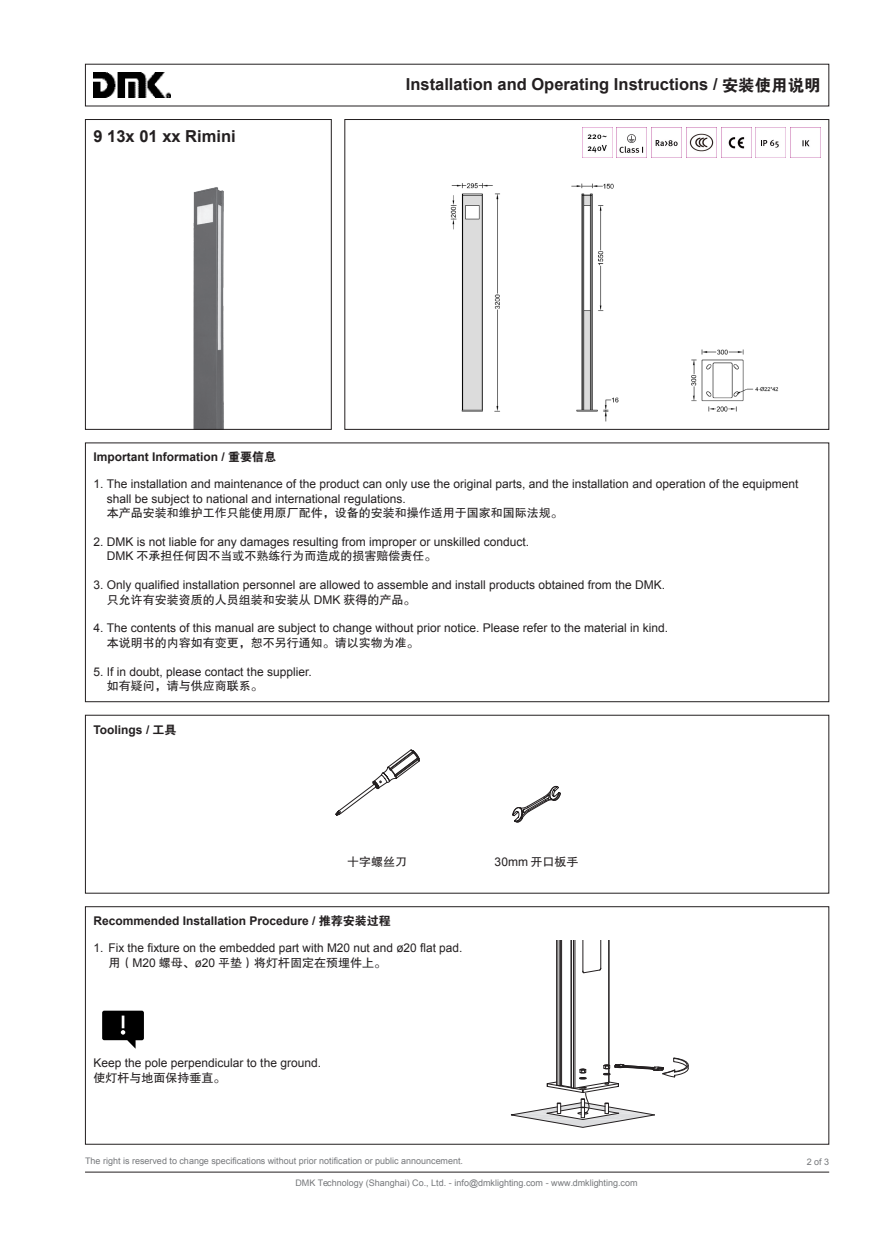
<style>
.page{position:relative;width:893px;height:1251px;background:#fff}
.page>*{position:absolute;margin:0;border:0;box-sizing:border-box;transform-origin:0 0}
.t1{font:700 16.5px "Arial";color:#231f20}
.t2{font:12px "Arial";color:#231f20}
.t3{font:12px "FZHTK GBK1 0";color:#231f20}
.t4{font:700 12px "Arial";color:#231f20}
.t5{font:9px "Arial";color:#76787b}
.s1{font-family:"FZDHTK GBK1 0";font-weight:400}
.s2{font-family:"Arial"}
.s3{font-family:"FZHTK GBK1 0"}
</style>
<div class="page">
<img style="left:94px;top:72px;width:76px;height:25px">
<hr style="left:85px;top:1171px;width:744px;height:1px;background:#231f20">
<img style="left:450px;top:127px;width:349px;height:295px">
<img style="left:193px;top:187px;width:31px;height:240px">
<div style="left:85px;top:119px;width:247px;height:310px;border:1px solid #231f20"></div>
<div style="left:344px;top:119px;width:485px;height:310px;border:1px solid #231f20"></div>
<div style="left:85px;top:442px;width:744px;height:260px;border:1px solid #231f20"></div>
<div style="left:85px;top:906px;width:744px;height:238px;border:1px solid #231f20"></div>
<svg style="left:102px;top:1010px;width:42px;height:38px"></svg>
<img style="left:582px;top:128px;width:30px;height:30px">
<img style="left:617px;top:128px;width:30px;height:30px">
<img style="left:652px;top:128px;width:30px;height:30px">
<img style="left:686px;top:128px;width:30px;height:30px">
<img style="left:721px;top:128px;width:30px;height:30px">
<img style="left:756px;top:128px;width:30px;height:30px">
<img style="left:791px;top:128px;width:30px;height:30px">
<div style="left:85px;top:714px;width:744px;height:179px;border:1px solid #231f20"></div>
<svg style="left:512px;top:785px;width:49px;height:37px"></svg>
<svg style="left:335px;top:749px;width:85px;height:66px"></svg>
<svg style="left:510px;top:940px;width:179px;height:187px"></svg>
<p class="t1" style="left:94px;top:125px;width:144px">9 13x 01 xx Rimini</p>
<h1 class="t1" style="left:406px;top:74px;width:416px">Installation and Operating Instructions / <span class="s1">安装使用说明</span></h1>
<p class="t4" style="left:94px;top:449px;width:184px">Important Information / <span class="s1">重要信息</span></p>
<p class="t2" style="left:94px;top:476px;width:706px">1. The installation and maintenance of the product can only use the original parts, and the installation and operation of the equipment</p>
<p class="t2" style="left:107px;top:490px;width:300px">shall be subject to national and international regulations.</p>
<p class="t3" style="left:107px;top:506px;width:458px">本产品安装和维护工作只能使用原厂配件，设备的安装和操作适用于国家和国际法规。</p>
<p class="t2" style="left:94px;top:534px;width:437px">2. DMK is not liable for any damages resulting from improper or unskilled conduct.</p>
<p class="t3" style="left:107px;top:549px;width:331px"><span class="s2">DMK</span> 不承担任何因不当或不熟练行为而造成的损害赔偿责任。</p>
<p class="t2" style="left:94px;top:577px;width:573px">3. Only qualified installation personnel are allowed to assemble and install products obtained from the DMK.</p>
<p class="t3" style="left:107px;top:592px;width:310px">只允许有安装资质的人员组装和安装从 <span class="s2">DMK</span> 获得的产品。</p>
<p class="t2" style="left:94px;top:620px;width:576px">4. The contents of this manual are subject to change without prior notice. Please refer to the material in kind.</p>
<p class="t3" style="left:107px;top:636px;width:314px">本说明书的内容如有变更，恕不另行通知。请以实物为准。</p>
<p class="t2" style="left:94px;top:663px;width:220px">5. If in doubt, please contact the supplier.</p>
<p class="t3" style="left:107px;top:679px;width:158px">如有疑问，请与供应商联系。</p>
<p class="t4" style="left:94px;top:721px;width:85px">Toolings / <span class="s1">工具</span></p>
<p class="t3" style="left:347px;top:855px;width:61px">十字螺丝刀</p>
<p class="t2" style="left:495px;top:853px;width:85px">30mm <span class="s3">开口板手</span></p>
<p class="t4" style="left:94px;top:912px;width:299px">Recommended Installation Procedure / <span class="s1">推荐安装过程</span></p>
<p class="t2" style="left:94px;top:939px;width:370px">1. Fix the fixture on the embedded part with M20 nut and ø20 flat pad.</p>
<p class="t3" style="left:108px;top:955px;width:279px">用（<span class="s2">M20</span> 螺母、<span class="s2">ø20</span> 平垫）将灯杆固定在预埋件上。</p>
<p class="t2" style="left:94px;top:1055px;width:229px">Keep the pole perpendicular to the ground.</p>
<p class="t3" style="left:94px;top:1070px;width:133px">使灯杆与地面保持垂直。</p>
<p class="t5" style="left:85px;top:1154px;width:379px">The right is reserved to change specifications without prior notification or public announcement.</p>
<p class="t5" style="left:807px;top:1155px;width:24px">2 of 3</p>
<p class="t5" style="left:295px;top:1176px;width:344px">DMK Technology (Shanghai) Co., Ltd. - info@dmklighting.com - www.dmklighting.com</p>
</div>
